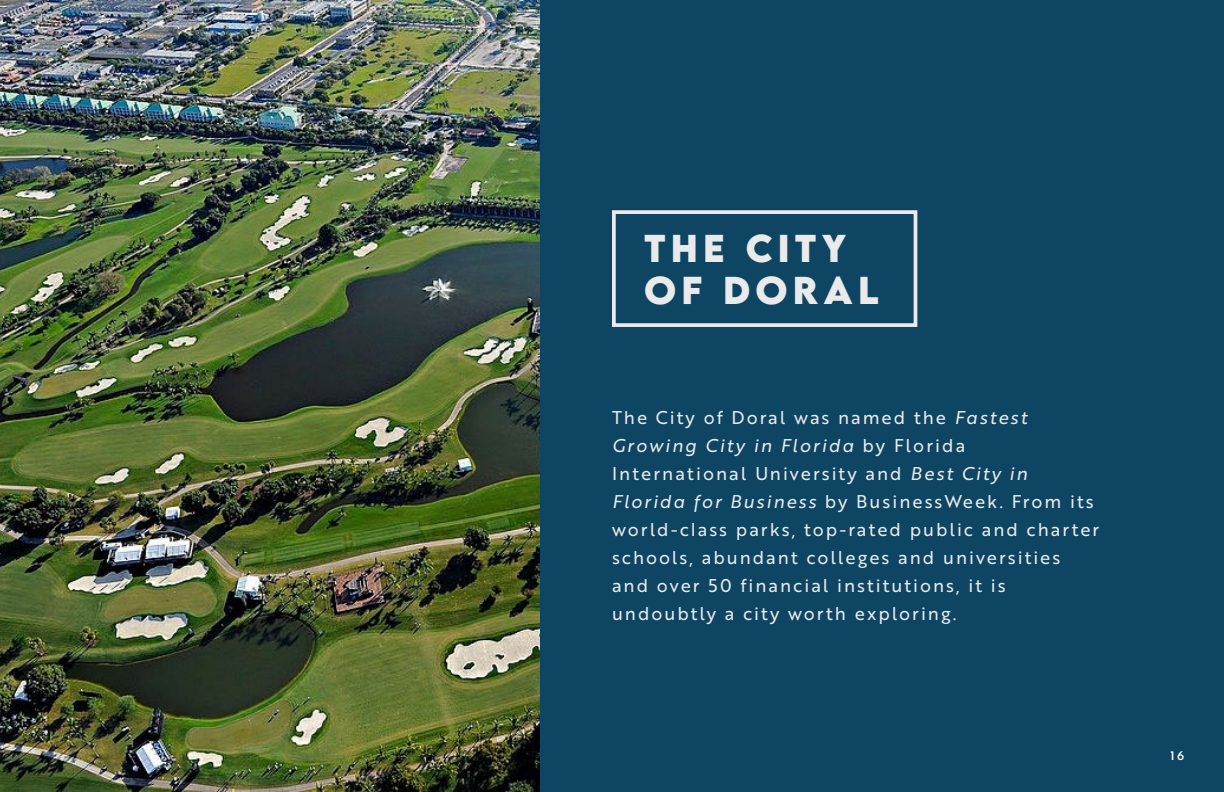
<style>
.page{position:relative;width:1224px;height:792px;background:#fff}
.page>*{position:absolute;margin:0;border:0;box-sizing:border-box;transform-origin:0 0}
.t1{font:700 34.4px/41.4px "LEMONMILK";letter-spacing:.15em;color:#eaeaea}
.t2{font:18px/28px "Brother 1816 Regular";letter-spacing:.11em;color:#eaeaea}
.t3{font:18px "Brother 1816 Regular Italic";letter-spacing:.115em;color:#eaeaea}
.t4{font:12px "Brother 1816 Medium";color:#fff}
.s1{font-family:"Brother 1816 Regular Italic"}
.s2{font-family:"Brother 1816 Regular"}
</style>
<div class="page">
<div style="left:539px;top:0;width:685px;height:792px;background:#0d4562"></div>
<div style="left:612px;top:210px;width:305px;height:117px;border:4px solid #eaeaea"></div>
<img style="left:0;top:0;width:539px;height:792px">
<h1 class="t1" style="left:644px;top:228px;width:236px">THE CITY<br>OF DORAL</h1>
<p class="t2" style="left:612px;top:403px;width:417px">The City of Doral was named the <span class="s1">Fastest</span></p>
<p class="t3" style="left:612px;top:432px;width:355px">Growing City in Florida <span class="s2">by Florida</span></p>
<p class="t2" style="left:612px;top:459px;width:489px">International University and <span class="s1">Best City in Florida for Business</span> by BusinessWeek. From its world-class parks, top-rated public and charter schools, abundant colleges and universities and over 50 financial institutions, it is undoubtly a city worth exploring.</p>
<p class="t4" style="left:1171px;top:747px;width:15px">16</p>
</div>
